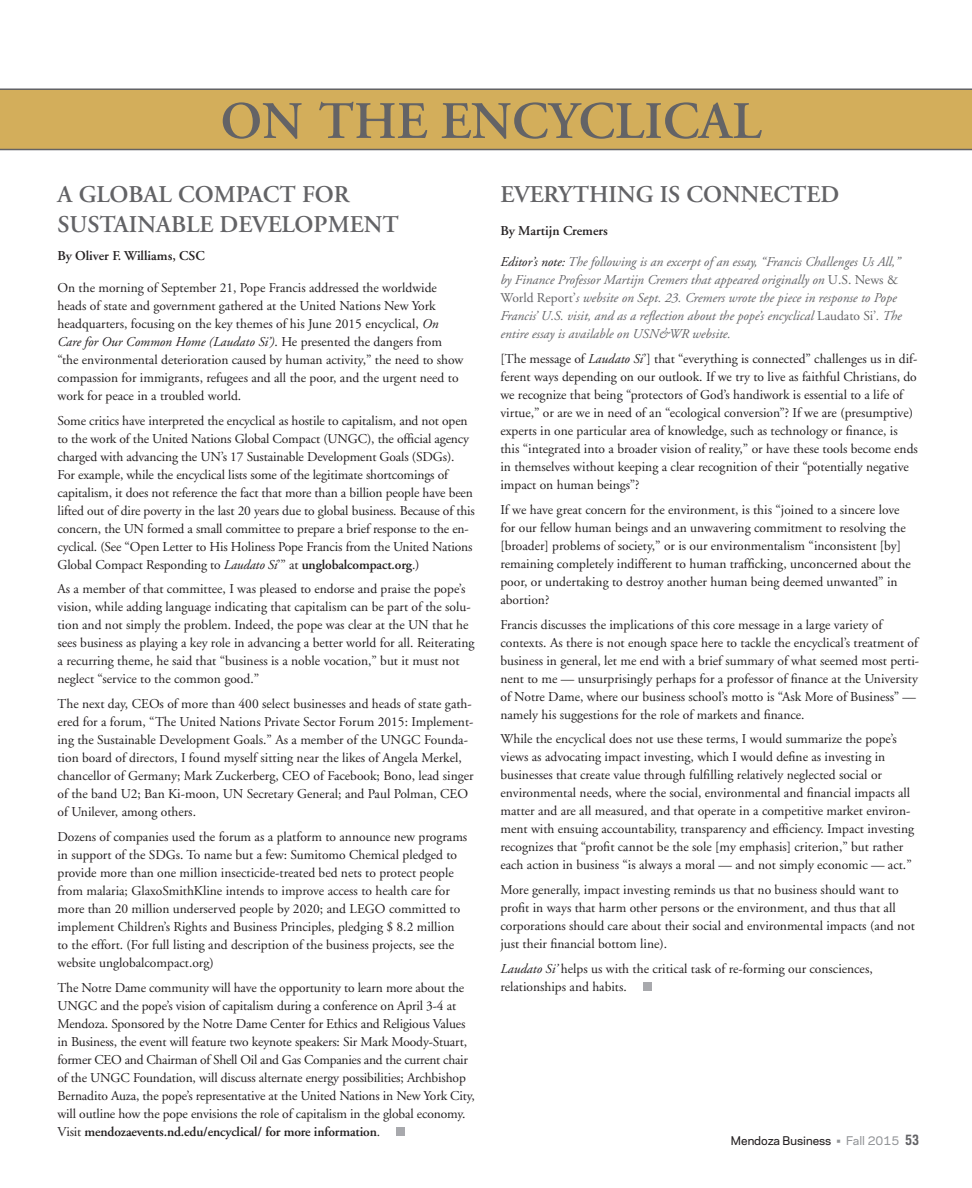
<style>
.page{position:relative;width:972px;height:1188px;background:#fff}
.page>*{position:absolute;margin:0;border:0;box-sizing:border-box;transform-origin:0 0}
.t1{font:600 52.5px "Adobe Garamond";color:#636366}
.t2{font:600 24px/30px "Adobe Garamond";color:#636366}
.Fall_15_Body{font:13.5px/18px "Adobe Garamond";color:#231f20}
.Fall_15_Body-2{font:italic 13.5px/18px "Adobe Garamond";color:#636366}
.Fall_2015_Author{font:600 13.5px "Adobe Garamond";color:#231f20}
.t3{font:500 11.25px "Galaxie Polaris";color:#231f20}
.s1{font-style:italic}
.s2{font-weight:600}
.s3{color:#231f20}
.s4{font-style:normal}
.s5{color:#939598}
.s6{font-family:"Polaris Condensed";font-weight:700;font-size:13.5px;color:#636366}
</style>
<div class="page">
<div style="left:0;top:89px;width:972px;height:61px;background:#d3ae5b"></div>
<div style="left:643px;top:982px;width:9px;height:9px;background:#a8a9ad"></div>
<div style="left:397px;top:1127px;width:8px;height:9px;background:#a8a9ad"></div>
<hr style="left:0;top:88px;width:972px;height:2px;background:#636366">
<hr style="left:0;top:149px;width:972px;height:1px;background:#636366">
<p class="t1" style="left:221px;top:92px;width:543px">ON THE ENCYCLICAL</p>
<p class="t2" style="left:58px;top:180px;width:343px">A GLOBAL COMPACT FOR<br>SUSTAINABLE DEVELOPMENT</p>
<p class="Fall_2015_Author" style="left:58px;top:249px;width:149px">By Oliver F. Williams, CSC</p>
<p class="Fall_15_Body" style="left:58px;top:279px;width:407px">On the morning of September 21, Pope Francis addressed the worldwide heads of state and government gathered at the United Nations New York headquarters, focusing on the key themes of his June 2015 encyclical, <span class="s1">On Care for Our Common Home (Laudato Si’)</span>. He presented the dangers from “the environmental deterioration caused by human activity,” the need to show compassion for immigrants, refugees and all the poor, and the urgent need to work for peace in a troubled world.</p>
<p class="Fall_15_Body" style="left:58px;top:412px;width:419px">Some critics have interpreted the encyclical as hostile to capitalism, and not open to the work of the United Nations Global Compact (UNGC), the official agency charged with advancing the UN’s 17 Sustainable Development Goals (SDGs).<br>For example, while the encyclical lists some of the legitimate shortcomings of capitalism, it does not reference the fact that more than a billion people have been lifted out of dire poverty in the last 20 years due to global business. Because of this concern, the UN formed a small committee to prepare a brief response to the en&shy;cyclical. (See “Open Letter to His Holiness Pope Francis from the United Nations Global Compact Responding to <span class="s1">Laudato Si</span>’” at <span class="s2">unglobalcompact.org</span>.)</p>
<p class="Fall_15_Body" style="left:58px;top:581px;width:419px">As a member of that committee, I was pleased to endorse and praise the pope’s vision, while adding language indicating that capitalism can be part of the solu&shy;tion and not simply the problem. Indeed, the pope was clear at the UN that he sees business as playing a key role in advancing a better world for all. Reiterating a recurring theme, he said that “business is a noble vocation,” but it must not neglect “service to the common good.”</p>
<p class="Fall_15_Body" style="left:58px;top:695px;width:418px">The next day, CEOs of more than 400 select businesses and heads of state gath&shy;ered for a forum, “The United Nations Private Sector Forum 2015: Implement&shy;ing the Sustainable Development Goals.” As a member of the UNGC Founda&shy;tion board of directors, I found myself sitting near the likes of Angela Merkel, chancellor of Germany; Mark Zuckerberg, CEO of Facebook; Bono, lead singer of the band U2; Ban Ki-moon, UN Secretary General; and Paul Polman, CEO of Unilever, among others.</p>
<p class="Fall_15_Body" style="left:58px;top:828px;width:411px">Dozens of companies used the forum as a platform to announce new programs in support of the SDGs. To name but a few: Sumitomo Chemical pledged to provide more than one million insecticide-treated bed nets to protect people from malaria; GlaxoSmithKline intends to improve access to health care for more than 20 million underserved people by 2020; and LEGO committed to implement Children’s Rights and Business Principles, pledging $ 8.2 million to the effort. (For full listing and description of the business projects, see the website unglobalcompact.org)</p>
<p class="Fall_15_Body" style="left:58px;top:979px;width:419px">The Notre Dame community will have the opportunity to learn more about the UNGC and the pope’s vision of capitalism during a conference on April 3-4 at Mendoza. Sponsored by the Notre Dame Center for Ethics and Religious Values in Business, the event will feature two keynote speakers: Sir Mark Moody-Stuart, former CEO and Chairman of Shell Oil and Gas Companies and the current chair of the UNGC Foundation, will discuss alternate energy possibilities; Archbishop Bernadito Auza, the pope’s representative at the United Nations in New York City, will outline how the pope envisions the role of capitalism in the global economy.<br>Visit <span class="s2">mendozaevents.nd.edu/encyclical/ for more information</span>.</p>
<p class="t2" style="left:500px;top:180px;width:340px">EVERYTHING IS CONNECTED</p>
<p class="Fall_2015_Author" style="left:500px;top:223px;width:109px">By Martijn Cremers</p>
<p class="Fall_15_Body-2" style="left:500px;top:254px;width:403px"><span class="s3">Editor’s note:</span> The following is an excerpt of an essay, “Francis Challenges Us All,” by Finance Professor Martijn Cremers that appeared originally on <span class="s4">U.S. News &amp; World Report’</span>s website on Sept. 23. Cremers wrote the piece in response to Pope Francis’ U.S. visit, and as a reflection about the pope’s encyclical <span class="s4">Laudato Si’</span>. The entire essay is available on USN&amp;WR website.</p>
<p class="Fall_15_Body" style="left:500px;top:350px;width:419px">[The message of <span class="s1">Laudato Si</span>’] that “everything is connected” challenges us in dif&shy;ferent ways depending on our outlook. If we try to live as faithful Christians, do we recognize that being “protectors of God’s handiwork is essential to a life of virtue,” or are we in need of an “ecological conversion”? If we are (presumptive) experts in one particular area of knowledge, such as technology or finance, is this “integrated into a broader vision of reality,” or have these tools become ends in themselves without keeping a clear recognition of their “potentially negative impact on human beings”?</p>
<p class="Fall_15_Body" style="left:500px;top:501px;width:412px">If we have great concern for the environment, is this “joined to a sincere love for our fellow human beings and an unwavering commitment to resolving the [broader] problems of society,” or is our environmentalism “inconsistent [by] remaining completely indifferent to human trafficking, unconcerned about the poor, or undertaking to destroy another human being deemed unwanted” in abortion?</p>
<p class="Fall_15_Body" style="left:500px;top:616px;width:420px">Francis discusses the implications of this core message in a large variety of contexts. As there is not enough space here to tackle the encyclical’s treatment of business in general, let me end with a brief summary of what seemed most perti&shy;nent to me — unsurprisingly perhaps for a professor of finance at the University of Notre Dame, where our business school’s motto is “Ask More of Business” — namely his suggestions for the role of markets and finance.</p>
<p class="Fall_15_Body" style="left:500px;top:731px;width:415px">While the encyclical does not use these terms, I would summarize the pope’s views as advocating impact investing, which I would define as investing in businesses that create value through fulfilling relatively neglected social or environmental needs, where the social, environmental and financial impacts all matter and are all measured, and that operate in a competitive market environ&shy;ment with ensuing accountability, transparency and efficiency. Impact investing recognizes that “profit cannot be the sole [my emphasis] criterion,” but rather each action in business “is always a moral — and not simply economic — act.”</p>
<p class="Fall_15_Body" style="left:500px;top:881px;width:416px">More generally, impact investing reminds us that no business should want to profit in ways that harm other persons or the environment, and thus that all corporations should care about their social and environmental impacts (and not just their financial bottom line).</p>
<p class="Fall_15_Body" style="left:500px;top:960px;width:374px"><span class="s1">Laudato Si’</span> helps us with the critical task of re-forming our consciences, relationships and habits.</p>
<p class="t3" style="left:731px;top:1132px;width:190px">Mendoza Business <span class="s5">• Fall 2015</span> <span class="s6">53</span></p>
</div>
